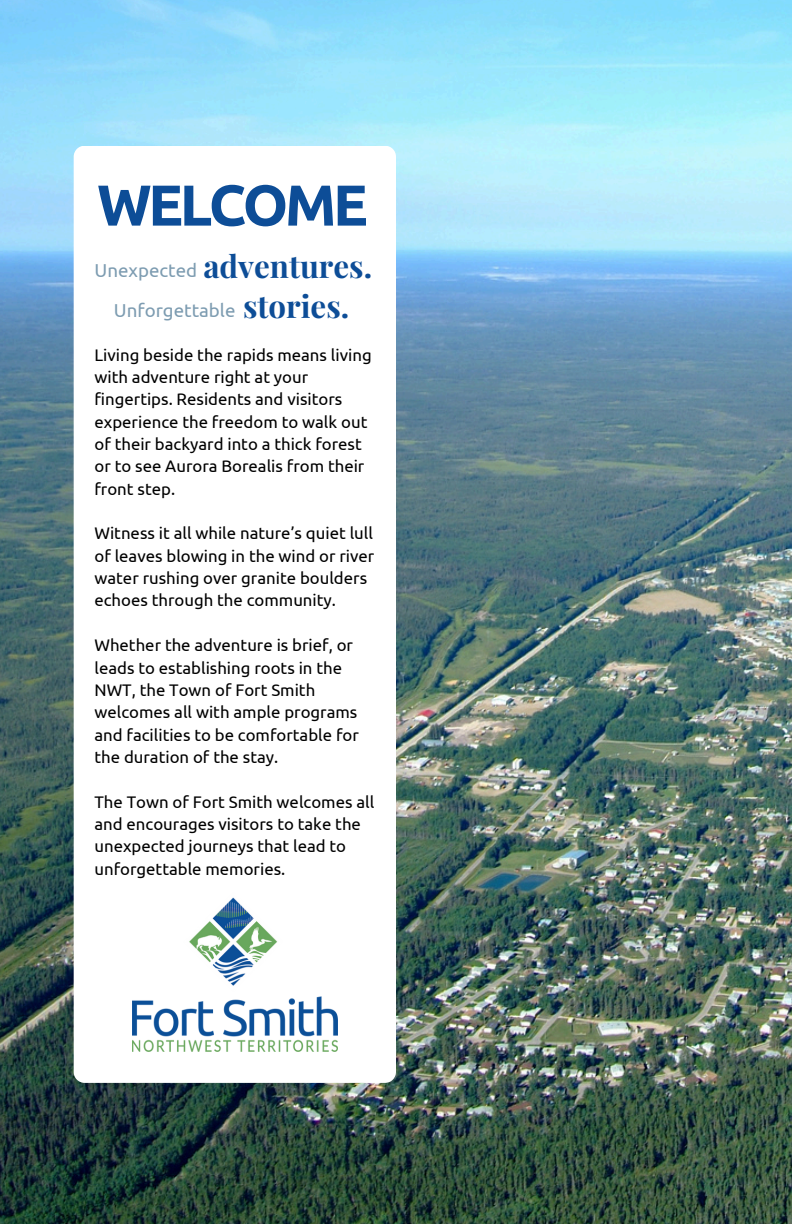
<style>
.page{position:relative;width:792px;height:1224px;background:#fff}
.page>*{position:absolute;margin:0;border:0;box-sizing:border-box;transform-origin:0 0}
.t1{font:700 57.6px "Ubuntu";letter-spacing:-.06em;color:#0d4d97}
.t2{font:700 31.2px "Playfair Display";color:#0d4d97}
.t3{font:18.6px "Ubuntu";color:#7d9cb1}
.t4{font:16.8px/22.4px "Ubuntu";color:#000}
</style>
<div class="page">
<img style="left:0;top:0;width:792px;height:1224px">
<svg style="left:74px;top:146px;width:322px;height:936px"></svg>
<img style="left:132px;top:893px;width:206px;height:159px">
<p class="t1" style="left:97px;top:172px;width:272px">WELCOME</p>
<h3 class="t3" style="left:94px;top:260px;width:104px">Unexpected</h3>
<p class="t2" style="left:203px;top:244px;width:170px">adventures.</p>
<p class="t3" style="left:114px;top:300px;width:123px">Unforgettable</p>
<p class="t2" style="left:243px;top:284px;width:108px">stories.</p>
<h1 class="t4" style="left:94px;top:343px;width:279px">Living beside the rapids means living with adventure right at your fingertips. Residents and visitors experience the freedom to walk out of their backyard into a thick forest or to see Aurora Borealis from their front step.</h1>
<h2 class="t4" style="left:94px;top:522px;width:281px">Witness it all while nature’s quiet lull of leaves blowing in the wind or river water rushing over granite boulders echoes through the community.</h2>
<h3 class="t4" style="left:94px;top:634px;width:266px">Whether the adventure is brief, or leads to establishing roots in the<br>NWT, the Town of Fort Smith welcomes all with ample programs and facilities to be comfortable for the duration of the stay.</h3>
<h2 class="t4" style="left:94px;top:790px;width:281px">The Town of Fort Smith welcomes all and encourages visitors to take the unexpected journeys that lead to unforgettable memories.</h2>
</div>
